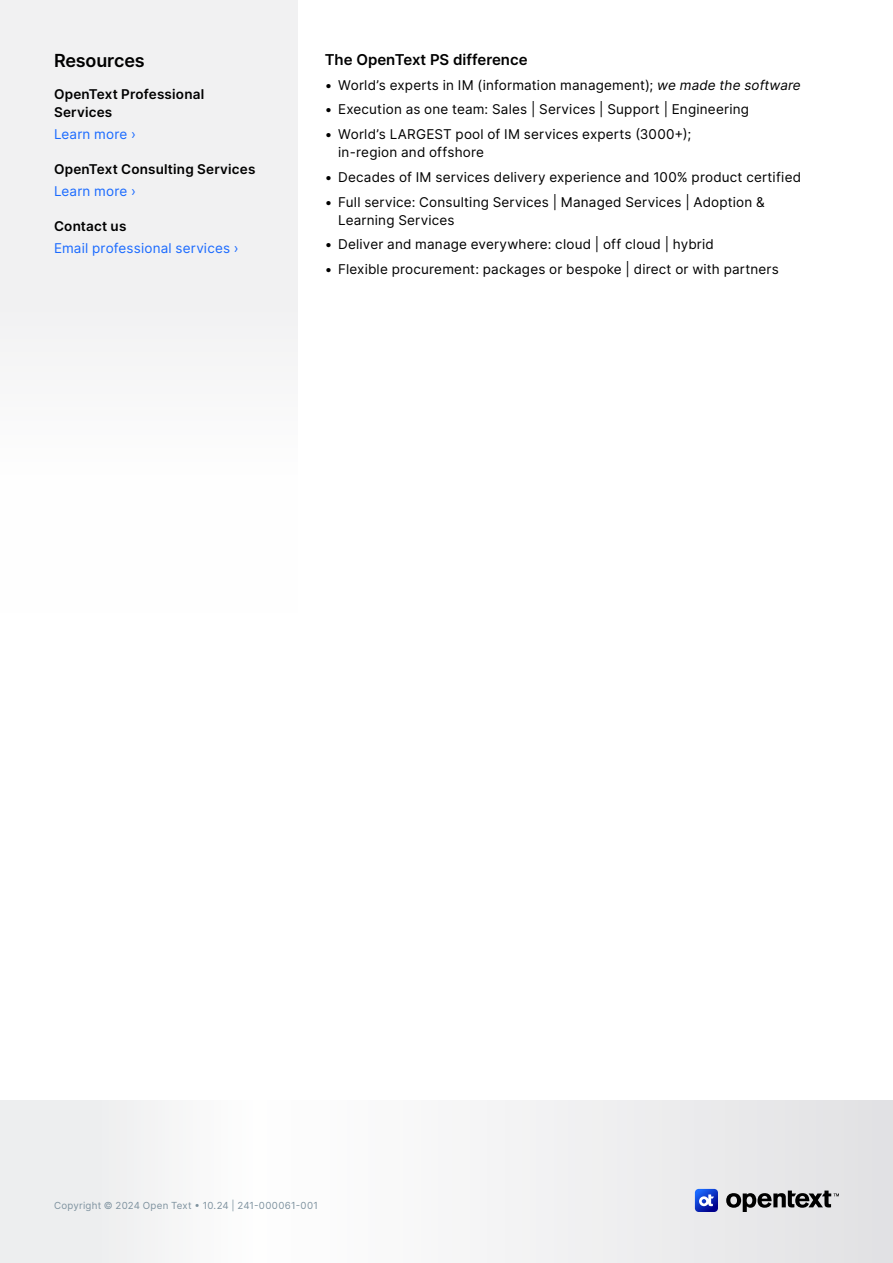
<style>
.page{position:relative;width:893px;height:1263px;background:#fff}
.page>*{position:absolute;margin:0;border:0;box-sizing:border-box;transform-origin:0 0}
.H3_Heading{font:600 18px "Inter";letter-spacing:-.01em;color:#000}
.Callout_Plan_Subhead{font:600 15px "Inter";color:#000}
.t1{font:13.5px/18px "Inter";letter-spacing:.015em;color:#000}
.Body{font:600 13.5px/18px "Inter";letter-spacing:.015em;color:#000}
.Body-2{font:13.5px "Inter";letter-spacing:.015em;color:#1a6aff}
.t2{font:9.75px "Inter";letter-spacing:.025em;color:#7e929f}
.s1{font-style:italic}
</style>
<div class="page">
<svg style="left:0;top:1101px;width:893px;height:162px"></svg>
<svg style="left:726px;top:1190px;width:113px;height:22px;background:#8c8c8d"></svg>
<svg style="left:695px;top:1189px;width:23px;height:23px"></svg>
<div style="left:0;top:0;width:298px;height:352px;background:#f1f1f2"></div>
<h3 class="H3_Heading" style="left:54px;top:47px;width:92px">Resources</h3>
<p class="Body" style="left:54px;top:84px;width:152px">OpenText Professional<br>Services</p>
<p class="Body-2" style="left:54px;top:124px;width:84px">Learn more ›</p>
<p class="Body" style="left:54px;top:159px;width:203px">OpenText Consulting Services</p>
<p class="Body-2" style="left:54px;top:181px;width:84px">Learn more ›</p>
<p class="Body" style="left:54px;top:216px;width:74px">Contact us</p>
<p class="Body-2" style="left:54px;top:238px;width:186px">Email professional services ›</p>
<p class="Callout_Plan_Subhead" style="left:325px;top:48px;width:204px">The OpenText PS difference</p>
<p class="t1" style="left:325px;top:75px;width:478px">• World’s experts in IM (information management); <span class="s1">we made the software</span></p>
<p class="t1" style="left:325px;top:100px;width:426px">• Execution as one team: Sales | Services | Support | Engineering</p>
<p class="t1" style="left:338px;top:125px;width:355px;text-indent:-14px">• World’s LARGEST pool of IM services experts (3000+); in-region and offshore</p>
<p class="t1" style="left:325px;top:168px;width:478px">• Decades of IM services delivery experience and 100% product certified</p>
<p class="t1" style="left:338px;top:192px;width:428px;text-indent:-14px">• Full service: Consulting Services | Managed Services | Adoption &amp;<br>Learning Services</p>
<p class="t1" style="left:325px;top:235px;width:391px">• Deliver and manage everywhere: cloud | off cloud | hybrid</p>
<p class="t1" style="left:325px;top:260px;width:456px">• Flexible procurement: packages or bespoke | direct or with partners</p>
<p class="t2" style="left:54px;top:1198px;width:265px">Copyright © 2024 Open Text • 10.24 | 241-000061-001</p>
</div>
